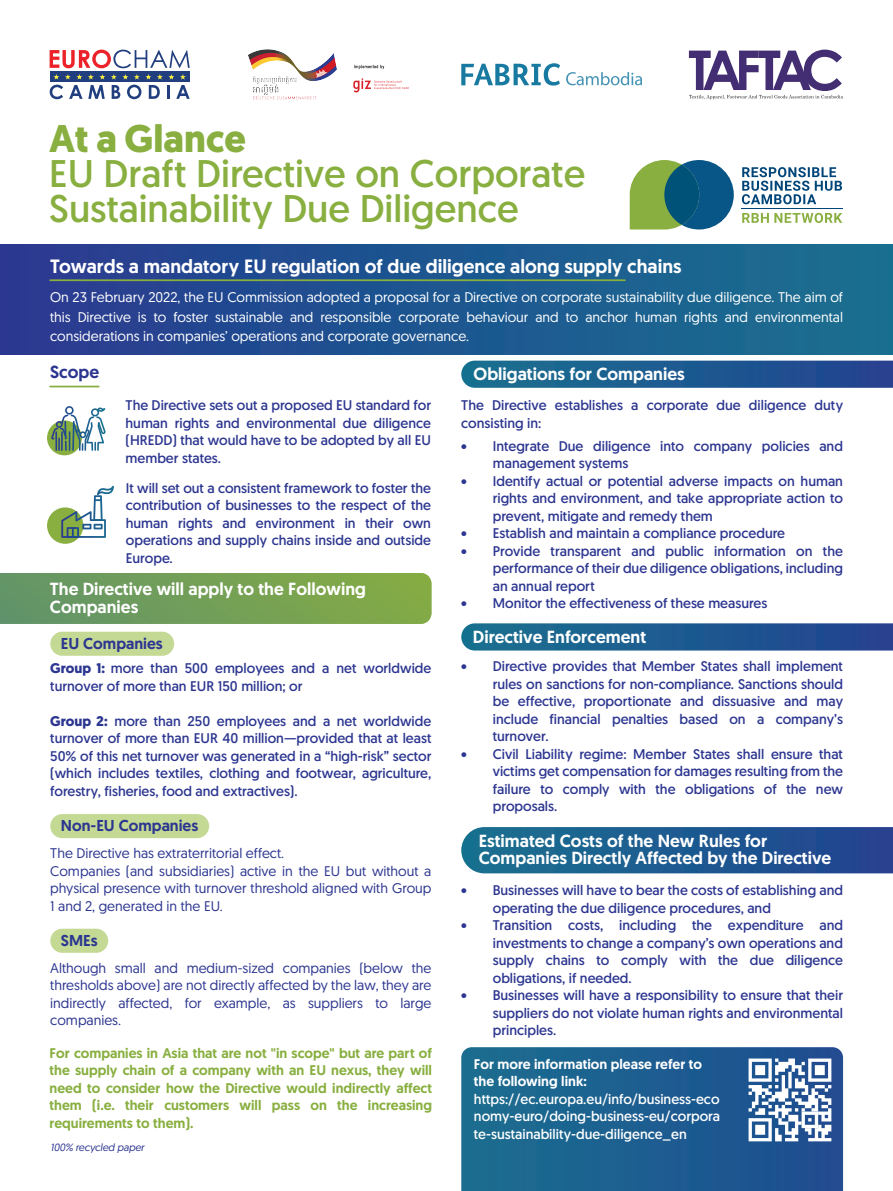
<style>
.page{position:relative;width:893px;height:1191px;background:#fff}
.page>*{position:absolute;margin:0;border:0;box-sizing:border-box;transform-origin:0 0}
.t1{font:38.5px/35px "Geomanist";color:#88af3f}
.t2{font:700 38.5px "Geomanist";color:#88af3f}
.t3{font:500 19.25px "Geomanist";color:#fff}
.t4{font:500 17.5px/17.5px "Geomanist";color:#fff}
.t5{font:500 17.5px "Geomanist";color:#2c3690}
.t6{font:500 15.75px "Geomanist";color:#2c3690}
.t7{font:14px/17.5px "Geomanist";color:#2c3690;text-align:justify}
.t8{font:14px/17.5px "Geomanist";color:#2c3690}
.t9{font:14px/19.2px "Geomanist";color:#fff;text-align:justify}
.t10{font:500 14px/17.5px "Geomanist";color:#88af3f;text-align:justify}
.t11{font:14px/17.5px "Geomanist";color:#fff;text-align:justify}
.t12{font:500 14px/17.5px "Geomanist";color:#fff}
.t13{font:italic 10.5px "Geomanist";letter-spacing:-.01em;color:#2c3690}
.s1{font-weight:700}
</style>
<div class="page">
<svg style="left:461px;top:360px;width:432px;height:28px;background:#266094"></svg>
<svg style="left:461px;top:1047px;width:382px;height:144px;background:#1d5f90"></svg>
<svg style="left:0;top:573px;width:431px;height:51px;background:#739f56"></svg>
<div style="left:50px;top:71px;width:140px;height:11px;background:#213e7e"></div>
<svg style="left:50px;top:50px;width:140px;height:18px"></svg>
<svg style="left:50px;top:74px;width:55px;height:25px"></svg>
<svg style="left:111px;top:74px;width:79px;height:25px"></svg>
<div style="left:0;top:245px;width:893px;height:109px;background:linear-gradient(to right,#283a90,#177190)"></div>
<hr style="left:50px;top:279px;width:575px;height:2px;background:#88af3f">
<hr style="left:50px;top:386px;width:49px;height:1px;background:#88af3f">
<svg style="left:742px;top:213px;width:100px;height:10px"></svg>
<svg style="left:742px;top:167px;width:100px;height:37px"></svg>
<hr style="left:741px;top:208px;width:102px;height:1px;background:#004578">
<svg style="left:630px;top:160px;width:104px;height:69px;background:#67977a"></svg>
<div style="left:664px;top:165px;width:35px;height:60px;background:#015278;border-radius:50%"></div>
<img style="left:248px;top:50px;width:89px;height:50px">
<svg style="left:461px;top:63px;width:99px;height:23px"></svg>
<svg style="left:566px;top:72px;width:76px;height:13px"></svg>
<svg style="left:689px;top:50px;width:154px;height:49px"></svg>
<svg style="left:353px;top:78px;width:56px;height:15px"></svg>
<svg style="left:354px;top:65px;width:30px;height:4px"></svg>
<svg style="left:461px;top:623px;width:432px;height:27px;background:#225d92"></svg>
<svg style="left:461px;top:827px;width:432px;height:46px;background:#215c91"></svg>
<div style="left:50px;top:631px;width:124px;height:25px;background:#c4d993;border-radius:12px"></div>
<div style="left:50px;top:814px;width:159px;height:24px;background:#c4d993;border-radius:12px"></div>
<div style="left:50px;top:928px;width:58px;height:24px;background:#c4d993;border-radius:12px"></div>
<svg style="left:749px;top:1058px;width:82px;height:83px"></svg>
<div style="left:47px;top:420px;width:35px;height:35px;background:#88af3f;border-radius:50%"></div>
<div style="left:47px;top:507px;width:36px;height:37px;background:#88af3f;border-radius:50%"></div>
<svg style="left:51px;top:406px;width:55px;height:45px"></svg>
<svg style="left:61px;top:486px;width:53px;height:52px"></svg>
<h1 class="t2" style="left:49px;top:113px;width:198px">At a Glance</h1>
<h1 class="t1" style="left:49px;top:155px;width:537px">EU Draft Directive on Corporate<br>Sustainability Due Diligence</h1>
<h2 class="t3" style="left:50px;top:253px;width:633px">Towards a mandatory EU regulation of due diligence along supply chains</h2>
<p class="t9" style="left:50px;top:287px;width:794px">On 23 February 2022, the EU Commission adopted a proposal for a Directive on corporate sustainability due diligence. The aim of this Directive is to foster sustainable and responsible corporate behaviour and to anchor human rights and environmental considerations in companies’ operations and corporate governance.</p>
<p class="t5" style="left:50px;top:360px;width:51px">Scope</p>
<p class="t7" style="left:126px;top:396px;width:307px">The Directive sets out a proposed EU standard for human rights and environmental due diligence (HREDD) that would have to be adopted by all EU member states.</p>
<p class="t7" style="left:126px;top:479px;width:307px">It will set out a consistent framework to foster the contribution of businesses to the respect of the human rights and environment in their own operations and supply chains inside and outside Europe.</p>
<p class="t4" style="left:474px;top:365px;width:213px">Obligations for Companies</p>
<p class="t7" style="left:461px;top:396px;width:383px">The Directive establishes a corporate due diligence duty consisting in:</p>
<p class="t7" style="left:493px;top:437px;width:352px;text-indent:-32px">• Integrate Due diligence into company policies and management systems</p>
<p class="t7" style="left:493px;top:472px;width:352px;text-indent:-32px">• Identify actual or potential adverse impacts on human rights and environment, and take appropriate action to prevent, mitigate and remedy them</p>
<p class="t7" style="left:461px;top:524px;width:325px">• Establish and maintain a compliance procedure</p>
<p class="t7" style="left:493px;top:542px;width:352px;text-indent:-32px">• Provide transparent and public information on the performance of their due diligence obligations, including an annual report</p>
<p class="t7" style="left:461px;top:594px;width:308px">• Monitor the effectiveness of these measures</p>
<p class="t4" style="left:473px;top:628px;width:175px">Directive Enforcement</p>
<p class="t7" style="left:493px;top:657px;width:352px;text-indent:-32px">• Directive provides that Member States shall implement rules on sanctions for non-compliance. Sanctions should be effective, proportionate and dissuasive and may include financial penalties based on a company’s turnover.</p>
<p class="t7" style="left:493px;top:744px;width:352px;text-indent:-32px">• Civil Liability regime: Member States shall ensure that victims get compensation for damages resulting from the failure to comply with the obligations of the new proposals.</p>
<p class="t4" style="left:50px;top:580px;width:317px">The Directive will apply to the Following<br>Companies</p>
<p class="t6" style="left:61px;top:633px;width:103px">EU Companies</p>
<p class="t7" style="left:50px;top:659px;width:383px"><span class="s1">Group 1:</span> more than 500 employees and a net worldwide turnover of more than EUR 150 million; or</p>
<p class="t7" style="left:50px;top:712px;width:383px"><span class="s1">Group 2:</span> more than 250 employees and a net worldwide turnover of more than EUR 40 million—provided that at least 50% of this net turnover was generated in a “high-risk” sector (which includes textiles, clothing and footwear, agriculture, forestry, fisheries, food and extractives).</p>
<p class="t6" style="left:61px;top:815px;width:139px">Non-EU Companies</p>
<p class="t8" style="left:50px;top:844px;width:383px">The Directive has extraterritorial effect.<br>Companies (and subsidiaries) active in the EU but without a physical presence with turnover threshold aligned with Group 1 and 2, generated in the EU.</p>
<p class="t6" style="left:61px;top:930px;width:38px">SMEs</p>
<p class="t8" style="left:50px;top:958px;width:383px;text-align:justify">Although small and medium-sized companies (below the thresholds above) are not directly affected by the law, they are indirectly affected, for example, as suppliers to large companies.</p>
<p class="t10" style="left:50px;top:1044px;width:384px">For companies in Asia that are not "in scope" but are part of the supply chain of a company with an EU nexus, they will need to consider how the Directive would indirectly affect them (i.e. their customers will pass on the increasing requirements to them).</p>
<p class="t13" style="left:51px;top:1140px;width:95px">100% recycled paper</p>
<p class="t4" style="left:479px;top:832px;width:354px">Estimated Costs of the New Rules for<br>Companies Directly Affected by the Directive</p>
<p class="t7" style="left:493px;top:881px;width:352px;text-indent:-32px">• Businesses will have to bear the costs of establishing and operating the due diligence procedures, and</p>
<p class="t7" style="left:493px;top:916px;width:352px;text-indent:-32px">• Transition costs, including the expenditure and investments to change a company’s own operations and supply chains to comply with the due diligence obligations, if needed.</p>
<p class="t7" style="left:493px;top:986px;width:352px;text-indent:-32px">• Businesses will have a responsibility to ensure that their suppliers do not violate human rights and environmental principles.</p>
<p class="t12" style="left:474px;top:1054px;width:230px">For more information please refer to the following link:</p>
<p class="t11" style="left:474px;top:1089px;width:248px">https://ec.europa.eu/info/business-eco nomy-euro/doing-business-eu/corpora te-sustainability-due-diligence_en</p>
</div>
